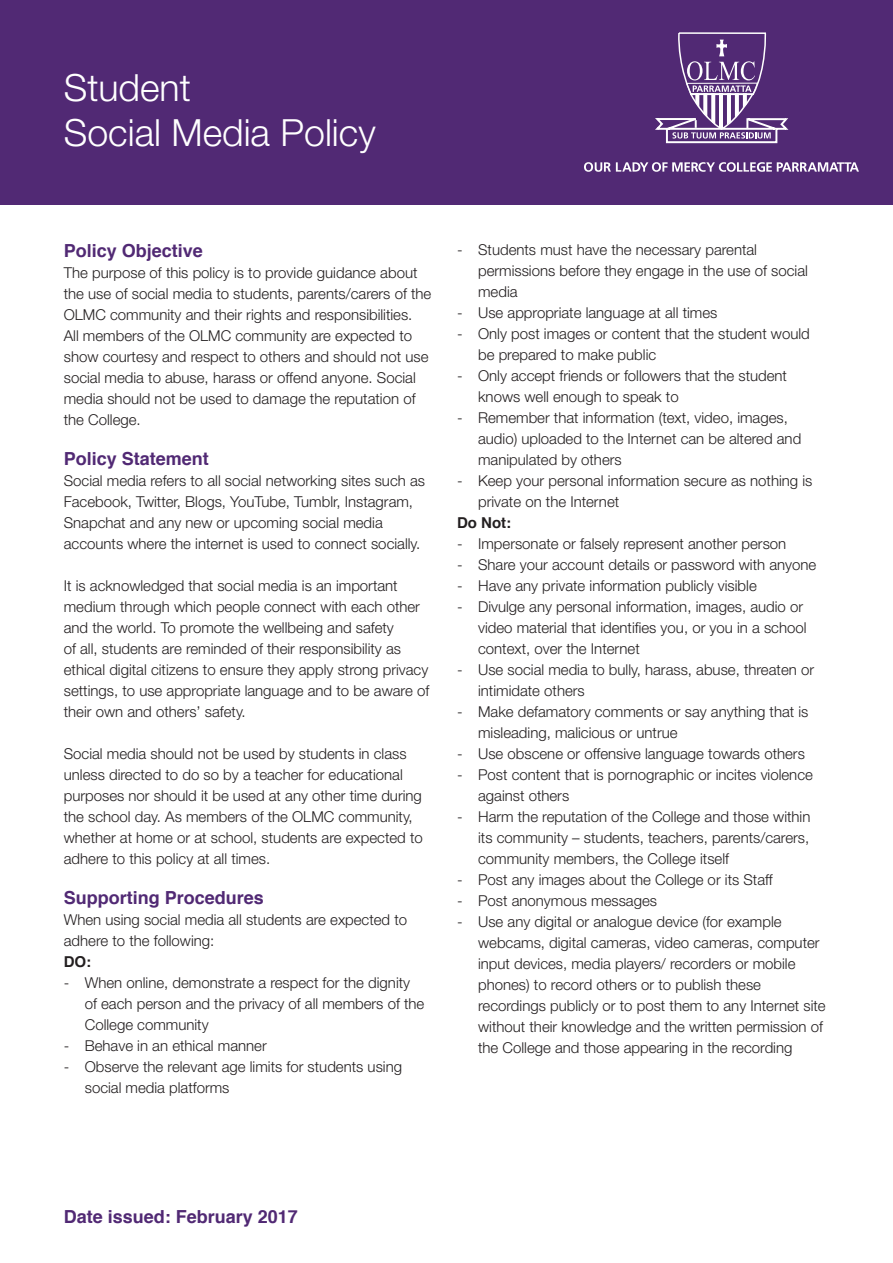
<style>
.page{position:relative;width:893px;height:1263px;background:#fff}
.page>*{position:absolute;margin:0;border:0;box-sizing:border-box;transform-origin:0 0}
.t1{font:300 37.5px/45px "Helvetica Neue";color:#fff}
.t2{font:700 18px "Helvetica";color:#512974}
.t3{font:300 15px/21px "Helvetica Neue";color:#231f20}
.t4{font:700 15px "Helvetica";color:#231f20}
</style>
<div class="page">
<div style="left:0;top:0;width:893px;height:204px;background:#512974"></div>
<svg style="left:655px;top:32px;width:134px;height:112px"></svg>
<svg style="left:584px;top:162px;width:275px;height:10px"></svg>
<h1 class="t1" style="left:64px;top:64px;width:313px">Student<br>Social Media Policy</h1>
<p class="t2" style="left:64px;top:236px;width:141px">Policy Objective</p>
<p class="t3" style="left:64px;top:262px;width:369px">The purpose of this policy is to provide guidance about the use of social media to students, parents/carers of the OLMC community and their rights and responsibilities.<br>All members of the OLMC community are expected to show courtesy and respect to others and should not use social media to abuse, harass or offend anyone. Social media should not be used to damage the reputation of the College.</p>
<p class="t2" style="left:64px;top:444px;width:147px">Policy Statement</p>
<p class="t3" style="left:64px;top:470px;width:363px">Social media refers to all social networking sites such as Facebook, Twitter, Blogs, YouTube, Tumblr, Instagram, Snapchat and any new or upcoming social media accounts where the internet is used to connect socially.</p>
<p class="t3" style="left:64px;top:575px;width:367px">It is acknowledged that social media is an important medium through which people connect with each other and the world. To promote the wellbeing and safety<br>of all, students are reminded of their responsibility as ethical digital citizens to ensure they apply strong privacy settings, to use appropriate language and to be aware of their own and others’ safety.</p>
<p class="t3" style="left:64px;top:743px;width:360px">Social media should not be used by students in class unless directed to do so by a teacher for educational purposes nor should it be used at any other time during the school day. As members of the OLMC community, whether at home or at school, students are expected to adhere to this policy at all times.</p>
<p class="t2" style="left:64px;top:883px;width:202px">Supporting Procedures</p>
<p class="t3" style="left:64px;top:909px;width:345px">When using social media all students are expected to adhere to the following:</p>
<p class="t4" style="left:64px;top:950px;width:29px">DO:</p>
<p class="t3" style="left:85px;top:972px;width:341px;text-indent:-21px">- When online, demonstrate a respect for the dignity of each person and the privacy of all members of the<br>College community</p>
<p class="t3" style="left:64px;top:1035px;width:205px">- Behave in an ethical manner</p>
<p class="t3" style="left:85px;top:1056px;width:319px;text-indent:-21px">- Observe the relevant age limits for students using social media platforms</p>
<p class="t3" style="left:478px;top:239px;width:331px;text-indent:-21px">- Students must have the necessary parental permissions before they engage in the use of social media</p>
<p class="t3" style="left:457px;top:302px;width:262px">- Use appropriate language at all times</p>
<p class="t3" style="left:478px;top:323px;width:333px;text-indent:-21px">- Only post images or content that the student would be prepared to make public</p>
<p class="t3" style="left:478px;top:365px;width:310px;text-indent:-21px">- Only accept friends or followers that the student knows well enough to speak to</p>
<p class="t3" style="left:478px;top:407px;width:325px;text-indent:-21px">- Remember that information (text, video, images, audio) uploaded to the Internet can be altered and manipulated by others</p>
<p class="t3" style="left:478px;top:470px;width:336px;text-indent:-21px">- Keep your personal information secure as nothing is private on the Internet</p>
<p class="t4" style="left:457px;top:511px;width:56px">Do Not:</p>
<p class="t3" style="left:457px;top:533px;width:331px">- Impersonate or falsely represent another person</p>
<p class="t3" style="left:457px;top:554px;width:361px">- Share your account details or password with anyone</p>
<p class="t3" style="left:457px;top:575px;width:301px">- Have any private information publicly visible</p>
<p class="t3" style="left:478px;top:596px;width:330px;text-indent:-21px">- Divulge any personal information, images, audio or video material that identifies you, or you in a school context, over the Internet</p>
<p class="t3" style="left:478px;top:659px;width:337px;text-indent:-21px">- Use social media to bully, harass, abuse, threaten or intimidate others</p>
<p class="t3" style="left:478px;top:701px;width:332px;text-indent:-21px">- Make defamatory comments or say anything that is misleading, malicious or untrue</p>
<p class="t3" style="left:457px;top:743px;width:349px">- Use obscene or offensive language towards others</p>
<p class="t3" style="left:478px;top:764px;width:336px;text-indent:-21px">- Post content that is pornographic or incites violence against others</p>
<p class="t3" style="left:478px;top:806px;width:334px;text-align:justify;text-indent:-21px">- Harm the reputation of the College and those within its community – students, teachers, parents/carers, community members, the College itself</p>
<p class="t3" style="left:457px;top:869px;width:317px">- Post any images about the College or its Staff</p>
<p class="t3" style="left:457px;top:890px;width:201px">- Post anonymous messages</p>
<p class="t3" style="left:478px;top:911px;width:349px;text-indent:-21px">- Use any digital or analogue device (for example webcams, digital cameras, video cameras, computer input devices, media players/ recorders or mobile phones) to record others or to publish these recordings publicly or to post them to any Internet site without their knowledge and the written permission of the College and those appearing in the recording</p>
<p class="t2" style="left:64px;top:1202px;width:236px">Date issued: February 2017</p>
</div>
